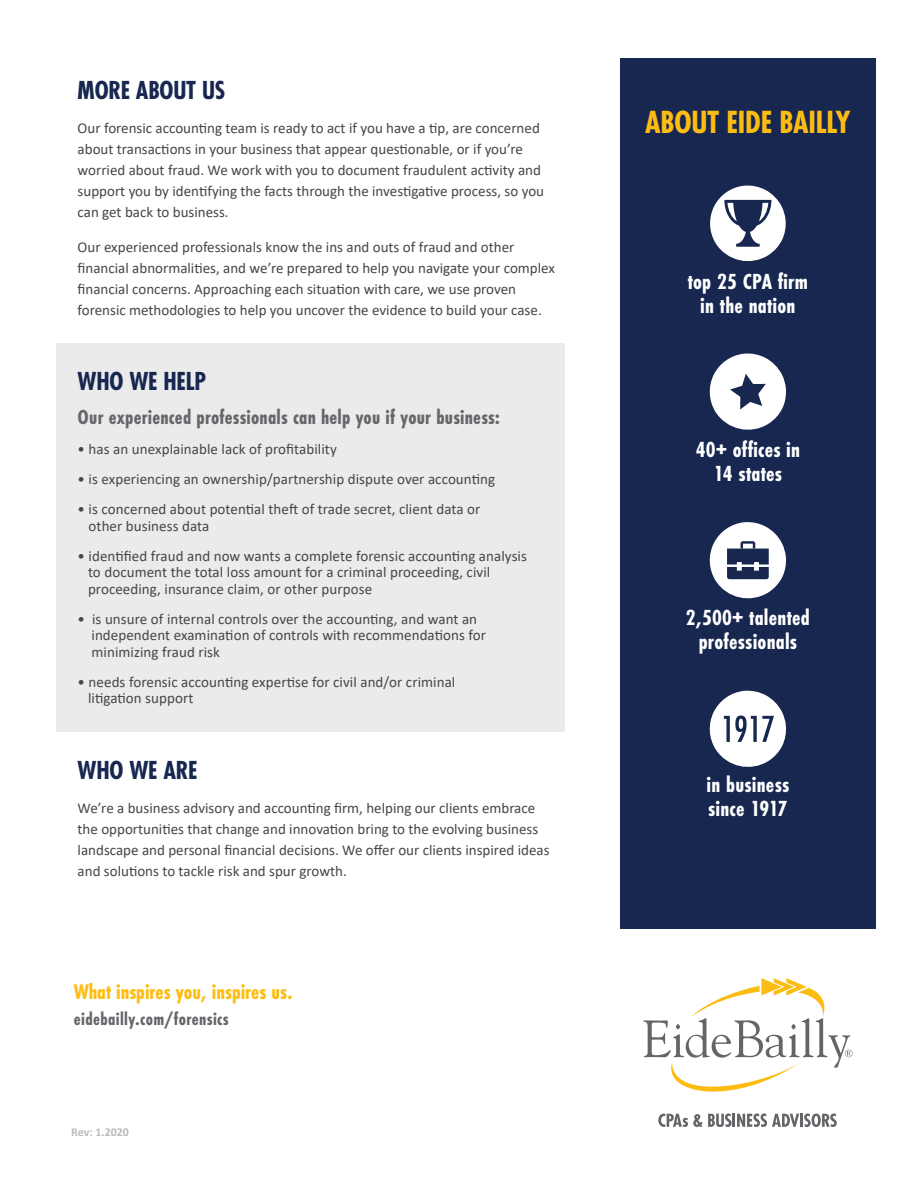
<style>
.page{position:relative;width:918px;height:1188px;background:#fff}
.page>*{position:absolute;margin:0;border:0;box-sizing:border-box;transform-origin:0 0}
.new_bullet{font:700 condensed 29.55px "Futura";letter-spacing:-.01em;color:#fdbc12}
.new_bullet-2{font:700 condensed 24px "Futura";letter-spacing:-.01em;color:#172750}
.t1{font:700 22.65px/24px "Futura PT Cond";letter-spacing:.01em;color:#fff;text-align:center}
.t2{font:700 22.05px "Futura PT Cond";color:#fdbc12}
.new_bullet-3{font:700 21px "Futura PT Cond";letter-spacing:.01em;color:#64666a}
.t3{font:700 18.6px "Futura PT Cond";letter-spacing:.02em;color:#64666a}
.new_bullet-4{font:15px/21px "Calibri";color:#464646}
.new_bullet-5{font:700 12px "Calibri";color:#bdbaba}
</style>
<div class="page">
<div style="left:57px;top:343px;width:508px;height:388px;background:#ecebeb"></div>
<div style="left:620px;top:59px;width:256px;height:870px;background:#172750"></div>
<svg style="left:643px;top:978px;width:210px;height:149px"></svg>
<svg style="left:709px;top:522px;width:77px;height:77px"></svg>
<svg style="left:709px;top:353px;width:77px;height:77px"></svg>
<svg style="left:710px;top:185px;width:76px;height:77px"></svg>
<svg style="left:709px;top:690px;width:77px;height:77px"></svg>
<p class="new_bullet-2" style="left:78px;top:75px;width:149px">MORE ABOUT US</p>
<p class="new_bullet-4" style="left:78px;top:117px;width:468px">Our forensic accounting team is ready to act if you have a tip, are concerned about transactions in your business that appear questionable, or if you’re worried about fraud. We work with you to document fraudulent activity and support you by identifying the facts through the investigative process, so you can get back to business.</p>
<p class="new_bullet-4" style="left:78px;top:236px;width:479px">Our experienced professionals know the ins and outs of fraud and other financial abnormalities, and we’re prepared to help you navigate your complex financial concerns. Approaching each situation with care, we use proven forensic methodologies to help you uncover the evidence to build your case.</p>
<p class="new_bullet-2" style="left:78px;top:366px;width:130px">WHO WE HELP</p>
<p class="new_bullet-3" style="left:78px;top:405px;width:424px">Our experienced professionals can help you if your business:</p>
<p class="new_bullet-4" style="left:78px;top:438px;width:261px">• has an unexplainable lack of profitability</p>
<p class="new_bullet-4" style="left:78px;top:468px;width:419px">• is experiencing an ownership/partnership dispute over accounting</p>
<p class="new_bullet-4" style="left:89px;top:501px;width:393px;line-height:16.5px;text-indent:-11px">• is concerned about potential theft of trade secret, client data or other business data</p>
<p class="new_bullet-4" style="left:88px;top:547px;width:440px;line-height:16.5px;text-indent:-10px">• identified fraud and now wants a complete forensic accounting analysis to document the total loss amount for a criminal proceeding, civil proceeding, insurance claim, or other purpose</p>
<p class="new_bullet-4" style="left:92px;top:610px;width:396px;line-height:16.5px;text-indent:-14px">• is unsure of internal controls over the accounting, and want an independent examination of controls with recommendations for minimizing fraud risk</p>
<p class="new_bullet-4" style="left:88px;top:673px;width:369px;line-height:16.5px;text-indent:-10px">• needs forensic accounting expertise for civil and/or criminal litigation support</p>
<p class="new_bullet-2" style="left:78px;top:755px;width:121px">WHO WE ARE</p>
<p class="new_bullet-4" style="left:78px;top:797px;width:473px">We’re a business advisory and accounting firm, helping our clients embrace the opportunities that change and innovation bring to the evolving business landscape and personal financial decisions. We offer our clients inspired ideas and solutions to tackle risk and spur growth.</p>
<p class="t2" style="left:74px;top:979px;width:220px">What inspires you, inspires us.</p>
<p class="t3" style="left:74px;top:1008px;width:156px">eidebailly.com/forensics</p>
<p class="new_bullet-5" style="left:71px;top:1124px;width:59px">Rev: 1.2020</p>
<p class="new_bullet" style="left:645px;top:104px;width:207px">ABOUT EIDE BAILLY</p>
<p class="t1" style="left:688px;top:270px;width:122px">top 25 CPA firm in the nation</p>
<p class="t1" style="left:696px;top:438px;width:106px">40+ offices in<br>14 states</p>
<p class="t1" style="left:686px;top:606px;width:125px">2,500+ talented professionals</p>
<p class="t1" style="left:707px;top:772px;width:84px;text-align:left">in business since 1917</p>
</div>
